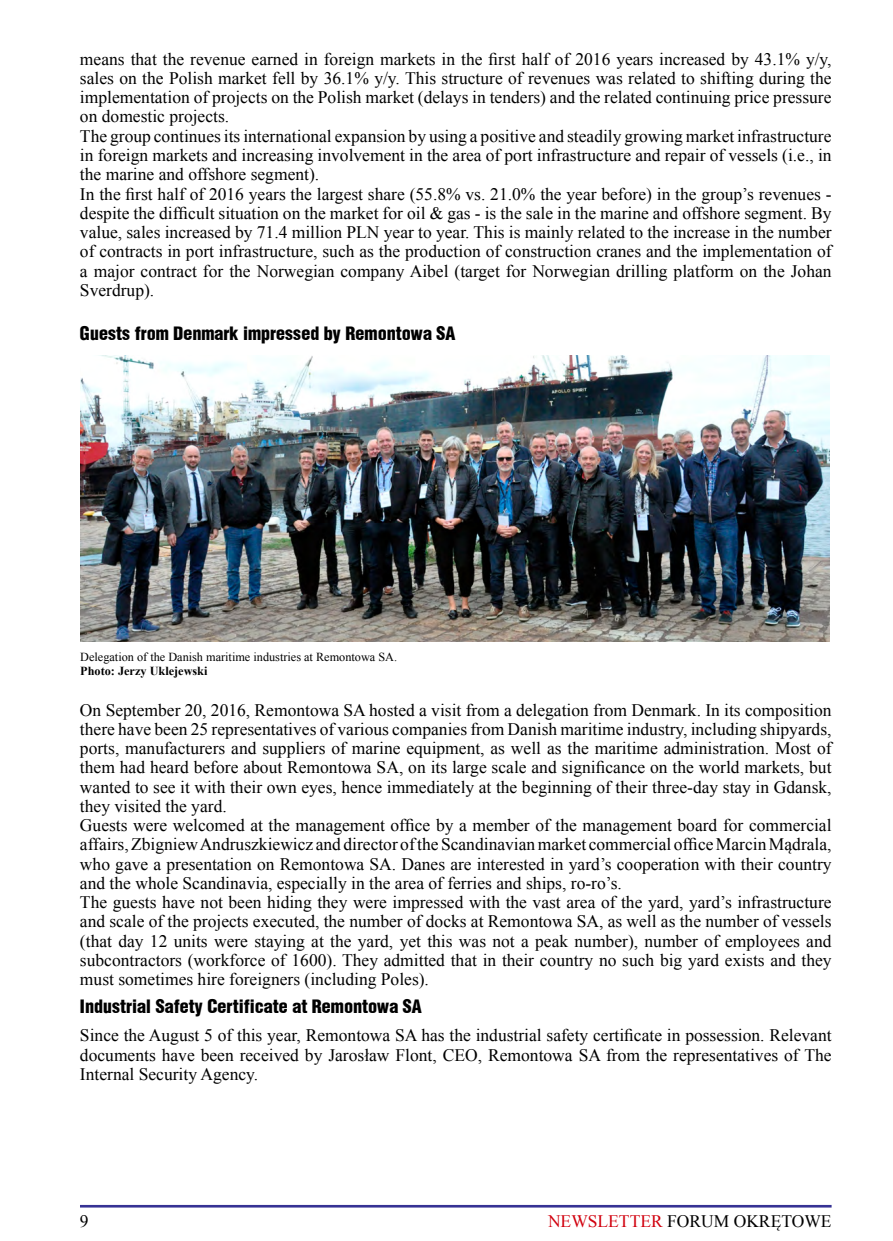
<style>
.page{position:relative;width:893px;height:1241px;background:#fff}
.page>*{position:absolute;margin:0;border:0;box-sizing:border-box;transform-origin:0 0}
.t1{font:18.38px "Switz Cond Blackpl";color:#000}
.t2{font:17.5px/19.2px "Times New Roman";color:#000}
.t3{font:12.25px "Times New Roman";color:#000}
.t4{font:700 12.25px "Times New Roman";color:#000}
.s1{color:#d1010e}
</style>
<div class="page">
<hr style="left:80px;top:1204px;width:752px;height:3px;background:#363294">
<img style="left:80px;top:356px;width:750px;height:285px">
<p class="t2" style="left:80px;top:49px;width:753px">means that the revenue earned in foreign markets in the first half of 2016 years increased by 43.1% y/y, sales on the Polish market fell by 36.1% y/y. This structure of revenues was related to shifting during the implementation of projects on the Polish market (delays in tenders) and the related continuing price pressure on domestic projects.<br>The group continues its international expansion by using a positive and steadily growing market infrastructure in foreign markets and increasing involvement in the area of port infrastructure and repair of vessels (i.e., in the marine and offshore segment).<br>In the first half of 2016 years the largest share (55.8% vs. 21.0% the year before) in the group’s revenues - despite the difficult situation on the market for oil &amp; gas - is the sale in the marine and offshore segment. By value, sales increased by 71.4 million PLN year to year. This is mainly related to the increase in the number of contracts in port infrastructure, such as the production of construction cranes and the implementation of a major contract for the Norwegian company Aibel (target for Norwegian drilling platform on the Johan Sverdrup).</p>
<p class="t1" style="left:80px;top:321px;width:377px">Guests from Denmark impressed by Remontowa SA</p>
<p class="t3" style="left:80px;top:648px;width:318px">Delegation of the Danish maritime industries at Remontowa SA.</p>
<p class="t4" style="left:80px;top:661px;width:129px">Photo: Jerzy Uklejewski</p>
<p class="t2" style="left:80px;top:699px;width:753px">On September 20, 2016, Remontowa SA hosted a visit from a delegation from Denmark. In its composition there have been 25 representatives of various companies from Danish maritime industry, including shipyards, ports, manufacturers and suppliers of marine equipment, as well as the maritime administration. Most of them had heard before about Remontowa SA, on its large scale and significance on the world markets, but wanted to see it with their own eyes, hence immediately at the beginning of their three-day stay in Gdansk, they visited the yard.<br>Guests were welcomed at the management office by a member of the management board for commercial affairs, Zbigniew Andruszkiewicz and director of the Scandinavian market commercial office Marcin Mądrala, who gave a presentation on Remontowa SA. Danes are interested in yard’s cooperation with their country and the whole Scandinavia, especially in the area of ferries and ships, ro-ro’s.<br>The guests have not been hiding they were impressed with the vast area of the yard, yard’s infrastructure and scale of the projects executed, the number of docks at Remontowa SA, as well as the number of vessels (that day 12 units were staying at the yard, yet this was not a peak number), number of employees and subcontractors (workforce of 1600). They admitted that in their country no such big yard exists and they must sometimes hire foreigners (including Poles).</p>
<p class="t1" style="left:80px;top:993px;width:343px">Industrial Safety Certificate at Remontowa SA</p>
<p class="t2" style="left:80px;top:1025px;width:753px;text-align:justify">Since the August 5 of this year, Remontowa SA has the industrial safety certificate in possession. Relevant documents have been received by Jarosław Flont, CEO, Remontowa SA from the representatives of The Internal Security Agency.</p>
<p class="t2" style="left:80px;top:1210px;width:10px">9</p>
<p class="t2" style="left:548px;top:1210px;width:285px"><span class="s1">NEWSLETTER</span> FORUM OKRĘTOWE</p>
</div>
